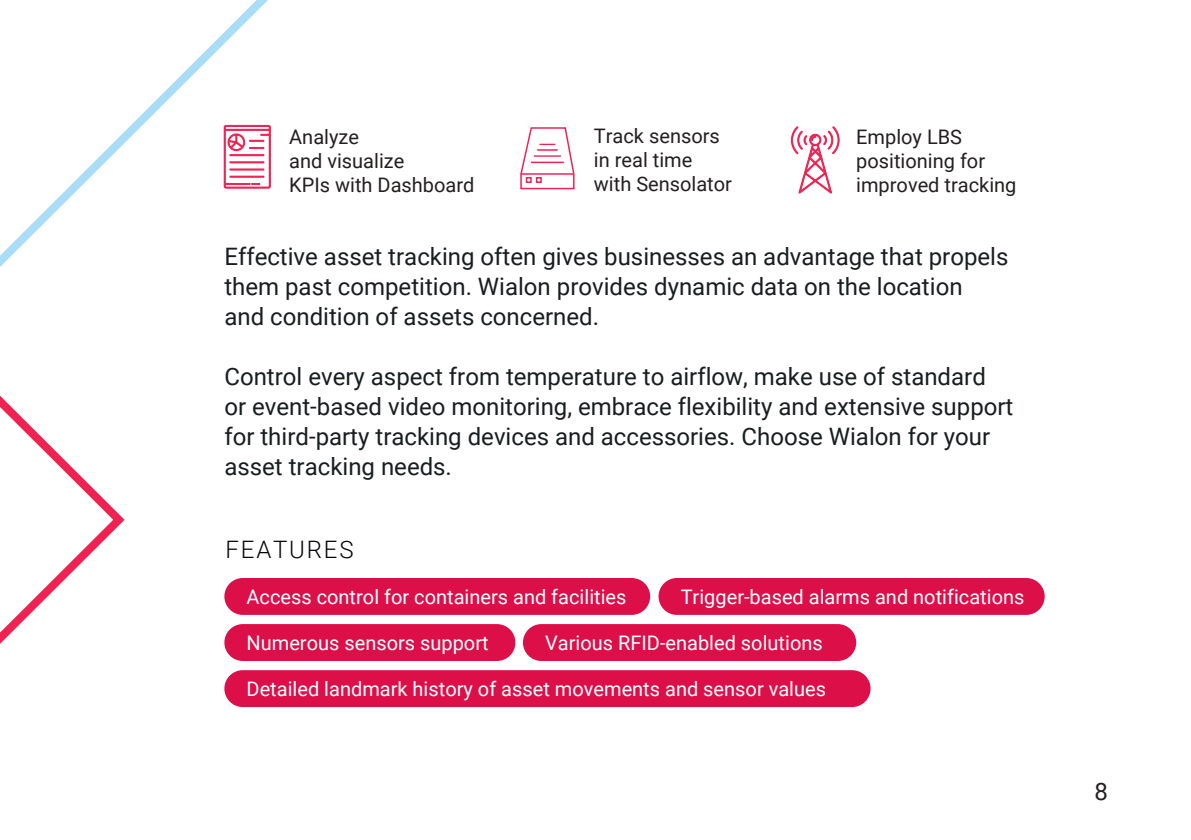
<style>
.page{position:relative;width:1191px;height:840px;background:#fff}
.page>*{position:absolute;margin:0;border:0;box-sizing:border-box;transform-origin:0 0}
.t1{font:24px/30px "Roboto";color:#181d1f}
.t2{font:300 24px "Roboto";letter-spacing:.075em;color:#05050a}
.t3{font:24px "Roboto";color:#241f1f}
.t4{font:20px "Roboto";color:#fff}
.t5{font:20px/24px "Roboto";color:#241f1f}
</style>
<div class="page">
<svg style="left:791px;top:126px;width:49px;height:68px"></svg>
<svg style="left:0;top:395px;width:125px;height:249px"></svg>
<svg style="left:0;top:0;width:271px;height:267px"></svg>
<div style="left:224px;top:577px;width:426px;height:37px;background:#dd0f49;border-radius:18px"></div>
<div style="left:224px;top:623px;width:291px;height:37px;background:#dd0f49;border-radius:18px"></div>
<div style="left:523px;top:623px;width:333px;height:37px;background:#dd0f49;border-radius:18px"></div>
<div style="left:658px;top:577px;width:386px;height:37px;background:#dd0f49;border-radius:18px"></div>
<div style="left:224px;top:669px;width:646px;height:37px;background:#dd0f49;border-radius:18px"></div>
<svg style="left:520px;top:127px;width:55px;height:63px"></svg>
<hr style="left:521px;top:173px;width:53px;height:2px;background:#f02252">
<p class="t5" style="left:594px;top:123px;width:140px">Track sensors in real time with Sensolator</p>
<p class="t5" style="left:289px;top:124px;width:187px">Analyze<br>and visualize<br>KPIs with Dashboard</p>
<p class="t5" style="left:856px;top:124px;width:162px">Employ LBS positioning for improved tracking</p>
<p class="t1" style="left:224px;top:240px;width:785px">Effective asset tracking often gives businesses an advantage that propels them past competition. Wialon provides dynamic data on the location<br>and condition of assets concerned.</p>
<p class="t1" style="left:224px;top:360px;width:790px">Control every aspect from temperature to airflow, make use of standard or event-based video monitoring, embrace flexibility and extensive support for third-party tracking devices and accessories. Choose Wialon for your asset tracking needs.</p>
<p class="t2" style="left:226px;top:532px;width:129px">FEATURES</p>
<p class="t4" style="left:246px;top:582px;width:381px">Access control for containers and facilities</p>
<p class="t4" style="left:246px;top:628px;width:244px">Numerous sensors support</p>
<p class="t4" style="left:680px;top:582px;width:345px">Trigger-based alarms and notifications</p>
<p class="t4" style="left:545px;top:628px;width:279px">Various RFID-enabled solutions</p>
<p class="t4" style="left:246px;top:674px;width:581px">Detailed landmark history of asset movements and sensor values</p>
<p class="t3" style="left:1094px;top:774px;width:15px">8</p>
</div>
